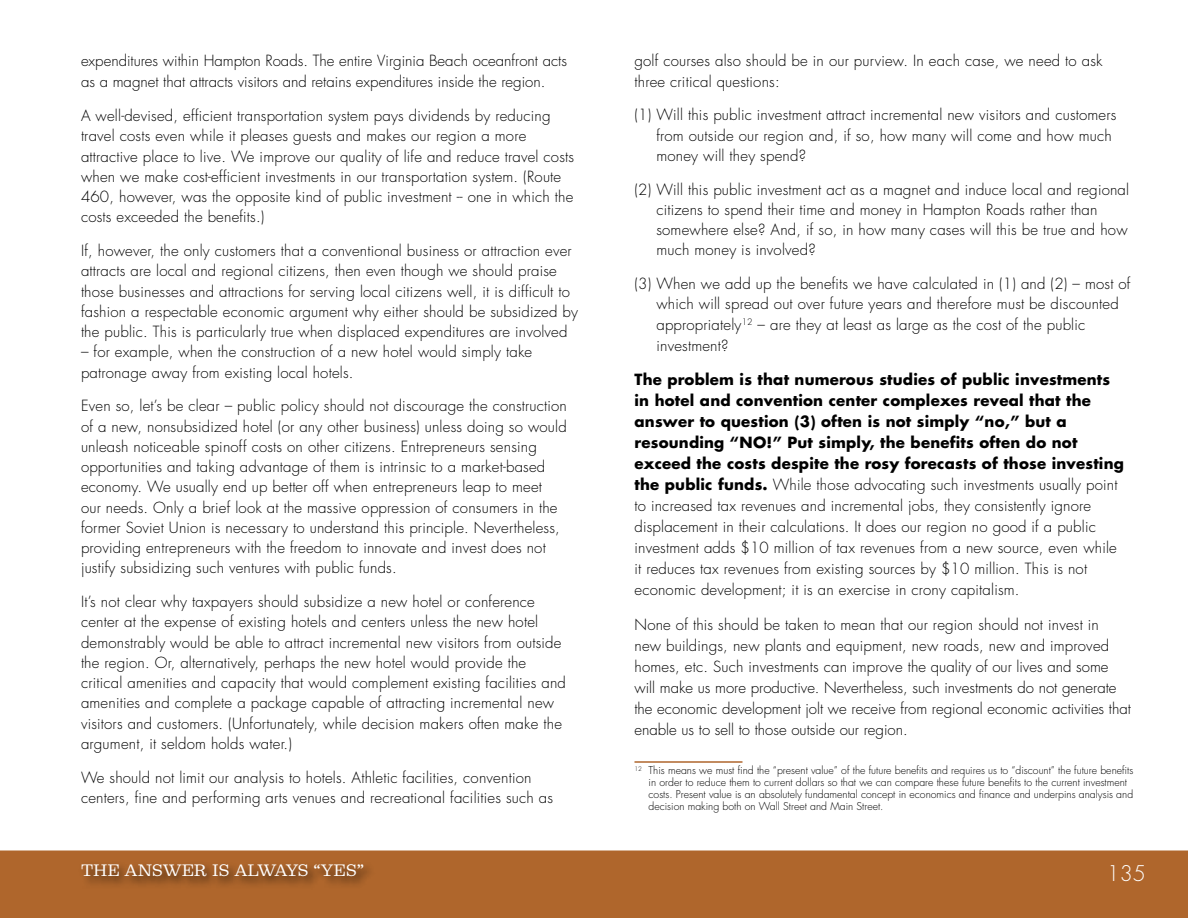
<style>
.page{position:relative;width:1188px;height:918px;background:#fff}
.page>*{position:absolute;margin:0;border:0;box-sizing:border-box;transform-origin:0 0}
.t1{font:300 21px "Futura Std";color:#fff}
.t2{font:300 15px/20.2px "Futura Std";letter-spacing:.015em;color:#000}
.t3{font:15px "Belizio";color:#fff}
.t4{font:300 10.5px/12px "Futura Std";color:#000}
.s1{font-weight:700}
</style>
<div class="page">
<div style="left:0;top:850px;width:1188px;height:68px;background:#af662c"></div>
<div style="left:78px;top:861px;width:298px;height:29px;background:#000;opacity:.75"></div>
<hr style="left:634px;top:761px;width:108px;height:2px;background:#af662c">
<p class="t2" style="left:81px;top:51px;width:488px;line-height:21px">expenditures within Hampton Roads. The entire Virginia Beach oceanfront acts as a magnet that attracts visitors and retains expenditures inside the region.</p>
<p class="t2" style="left:81px;top:106px;width:495px">A well-devised, efficient transportation system pays dividends by reducing travel costs even while it pleases guests and makes our region a more attractive place to live. We improve our quality of life and reduce travel costs when we make cost-efficient investments in our transportation system. (Route 460, however, was the opposite kind of public investment -- one in which the costs exceeded the benefits.)</p>
<p class="t2" style="left:81px;top:241px;width:499px">If, however, the only customers that a conventional business or attraction ever attracts are local and regional citizens, then even though we should praise those businesses and attractions for serving local citizens well, it is difficult to fashion a respectable economic argument why either should be subsidized by the public. This is particularly true when displaced expenditures are involved</p>
<p class="t2" style="left:81px;top:342px;width:453px">– for example, when the construction of a new hotel would simply take patronage away from existing local hotels.</p>
<p class="t2" style="left:81px;top:396px;width:488px">Even so, let’s be clear – public policy should not discourage the construction of a new, nonsubsidized hotel (or any other business) unless doing so would unleash noticeable spinoff costs on other citizens. Entrepreneurs sensing opportunities and taking advantage of them is intrinsic to a market-based economy. We usually end up better off when entrepreneurs leap to meet<br>our needs. Only a brief look at the massive oppression of consumers in the former Soviet Union is necessary to understand this principle. Nevertheless, providing entrepreneurs with the freedom to innovate and invest does not justify subsidizing such ventures with public funds.</p>
<p class="t2" style="left:81px;top:592px;width:487px">It’s not clear why taxpayers should subsidize a new hotel or conference center at the expense of existing hotels and centers unless the new hotel demonstrably would be able to attract incremental new visitors from outside the region. Or, alternatively, perhaps the new hotel would provide the critical amenities and capacity that would complement existing facilities and amenities and complete a package capable of attracting incremental new visitors and customers. (Unfortunately, while decision makers often make the argument, it seldom holds water.)</p>
<p class="t2" style="left:81px;top:767px;width:474px">We should not limit our analysis to hotels. Athletic facilities, convention centers, fine and performing arts venues and recreational facilities such as</p>
<p class="t2" style="left:634px;top:51px;width:470px">golf courses also should be in our purview. In each case, we need to ask three critical questions:</p>
<p class="t2" style="left:656px;top:105px;width:462px;text-indent:-22px">(1) Will this public investment attract incremental new visitors and customers from outside our region and, if so, how many will come and how much money will they spend?</p>
<p class="t2" style="left:656px;top:179px;width:474px;text-indent:-22px">(2) Will this public investment act as a magnet and induce local and regional citizens to spend their time and money in Hampton Roads rather than somewhere else? And, if so, in how many cases will this be true and how much money is involved?</p>
<p class="t2" style="left:656px;top:274px;width:476px;text-indent:-22px">(3) When we add up the benefits we have calculated in (1) and (2) – most of which will spread out over future years and therefore must be discounted appropriately<sup>12</sup> – are they at least as large as the cost of the public investment?</p>
<p class="t2" style="left:634px;top:370px;width:491px;line-height:21px"><span class="s1">The problem is that numerous studies of public investments in hotel and convention center complexes reveal that the answer to question (3) often is not simply “no,” but a resounding “NO!” Put simply, the benefits often do not exceed the costs despite the rosy forecasts of those investing the public funds.</span> While those advocating such investments usually point to increased tax revenues and incremental jobs, they consistently ignore displacement in their calculations. It does our region no good if a public investment adds $10 million of tax revenues from a new source, even while it reduces tax revenues from existing sources by $10 million. This is not economic development; it is an exercise in crony capitalism.</p>
<p class="t2" style="left:634px;top:614px;width:498px;line-height:21px">None of this should be taken to mean that our region should not invest in<br>new buildings, new plants and equipment, new roads, new and improved homes, etc. Such investments can improve the quality of our lives and some will make us more productive. Nevertheless, such investments do not generate the economic development jolt we receive from regional economic activities that enable us to sell to those outside our region.</p>
<p class="t4" style="left:649px;top:764px;width:486px;text-indent:-14px"><sup>12</sup> This means we must find the “present value” of the future benefits and requires us to “discount” the future benefits in order to reduce them to current dollars so that we can compare these future benefits to the current investment costs. Present value is an absolutely fundamental concept in economics and finance and underpins analysis and decision making both on Wall Street and Main Street.</p>
<p class="t3" style="left:81px;top:861px;width:285px">THE ANSWER IS ALWAYS “YES”</p>
<h1 class="t1" style="left:1107px;top:861px;width:41px">135</h1>
</div>
